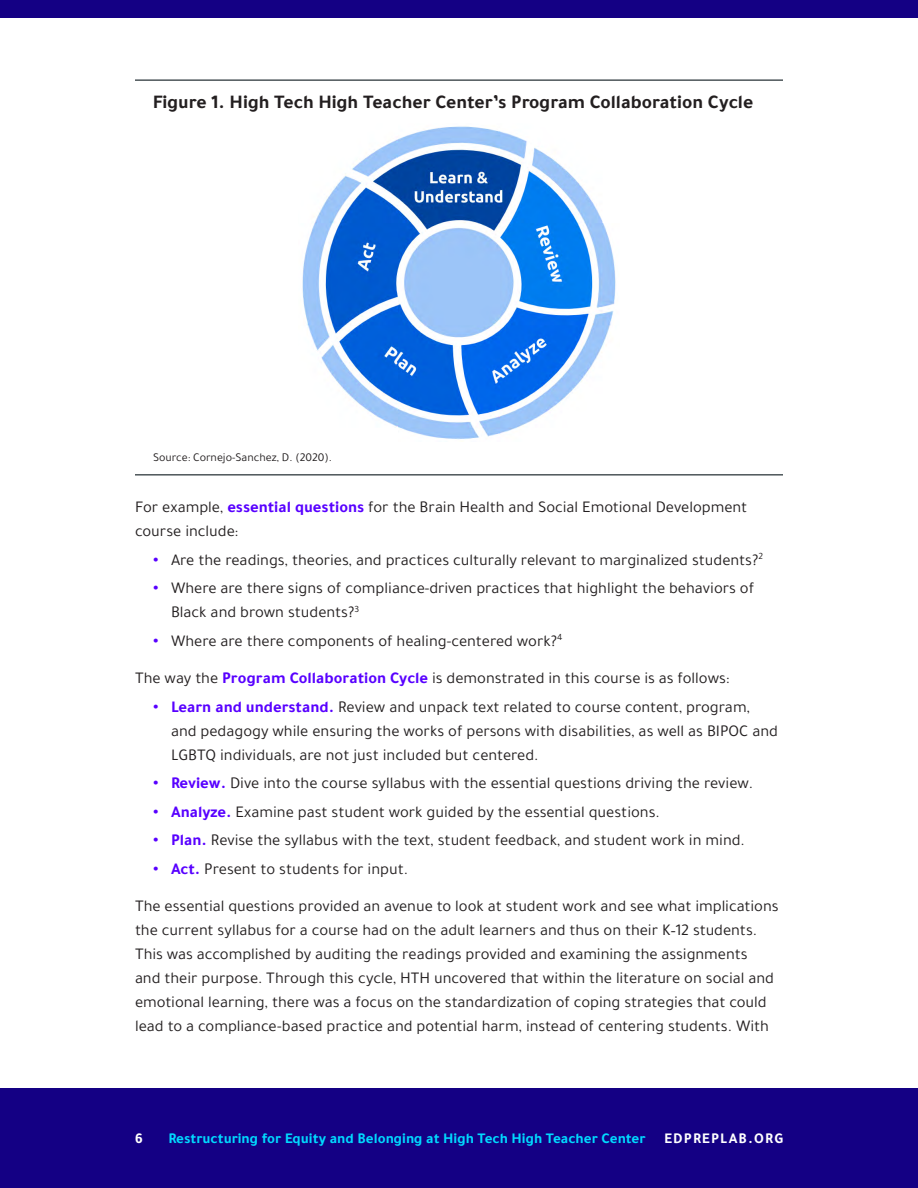
<style>
.page{position:relative;width:918px;height:1188px;background:#fff}
.page>*{position:absolute;margin:0;border:0;box-sizing:border-box;transform-origin:0 0}
.Figure_Head_Number__1667{font:700 19.5px "Tajawal";color:#231f20}
.Text{font:16.5px/24px "Tajawal";color:#231f20}
.t1{font:700 15px "Tajawal";color:#00daff}
.t2{font:700 15px "Tajawal";color:#fff}
.Note_and_Source{font:12px "Tajawal";color:#231f20}
.s1{font-weight:700;color:#5800ff}
.s2{color:#fff}
</style>
<div class="page">
<div style="left:0;top:1088px;width:918px;height:100px;background:#140084"></div>
<div style="left:0;top:0;width:918px;height:18px;background:#140084"></div>
<hr style="left:135px;top:79px;width:648px;height:2px;background:#4c5559">
<hr style="left:135px;top:474px;width:648px;height:2px;background:#4c5559">
<img style="left:302px;top:126px;width:314px;height:314px">
<p class="Figure_Head_Number__1667" style="left:153px;top:87px;width:602px">Figure 1. High Tech High Teacher Center’s Program Collaboration Cycle</p>
<p class="Note_and_Source" style="left:153px;top:449px;width:181px">Source: Cornejo-Sanchez, D. (2020).</p>
<p class="Text" style="left:135px;top:495px;width:614px">For example, <span class="s1">essential questions</span> for the Brain Health and Social Emotional Development course include:</p>
<p class="Text" style="left:153px;top:548px;width:612px"><span class="s1">•</span> Are the readings, theories, and practices culturally relevant to marginalized students?<sup>2</sup></p>
<p class="Text" style="left:171px;top:576px;width:585px;text-indent:-18px"><span class="s1">•</span> Where are there signs of compliance-driven practices that highlight the behaviors of<br>Black and brown students?<sup>3</sup></p>
<p class="Text" style="left:153px;top:629px;width:411px"><span class="s1">•</span> Where are there components of healing-centered work?<sup>4</sup></p>
<p class="Text" style="left:135px;top:666px;width:596px">The way the <span class="s1">Program Collaboration Cycle</span> is demonstrated in this course is as follows:</p>
<p class="Text" style="left:171px;top:695px;width:609px;text-indent:-18px"><span class="s1">• Learn and understand.</span> Review and unpack text related to course content, program, and pedagogy while ensuring the works of persons with disabilities, as well as BIPOC and<br>LGBTQ individuals, are not just included but centered.</p>
<p class="Text" style="left:153px;top:771px;width:602px"><span class="s1">• Review.</span> Dive into the course syllabus with the essential questions driving the review.</p>
<p class="Text" style="left:153px;top:800px;width:508px"><span class="s1">• Analyze.</span> Examine past student work guided by the essential questions.</p>
<p class="Text" style="left:153px;top:828px;width:593px"><span class="s1">• Plan.</span> Revise the syllabus with the text, student feedback, and student work in mind.</p>
<p class="Text" style="left:153px;top:857px;width:257px"><span class="s1">• Act.</span> Present to students for input.</p>
<p class="Text" style="left:135px;top:894px;width:645px">The essential questions provided an avenue to look at student work and see what implications the current syllabus for a course had on the adult learners and thus on their K–12 students.<br>This was accomplished by auditing the readings provided and examining the assignments<br>and their purpose. Through this cycle, HTH uncovered that within the literature on social and emotional learning, there was a focus on the standardization of coping strategies that could lead to a compliance-based practice and potential harm, instead of centering students. With</p>
<p class="t2" style="left:135px;top:1127px;width:9px">6</p>
<p class="t1" style="left:169px;top:1127px;width:616px">Restructuring for Equity and Belonging at High Tech High Teacher Center <span class="s2">EDPREPLAB.ORG</span></p>
</div>
